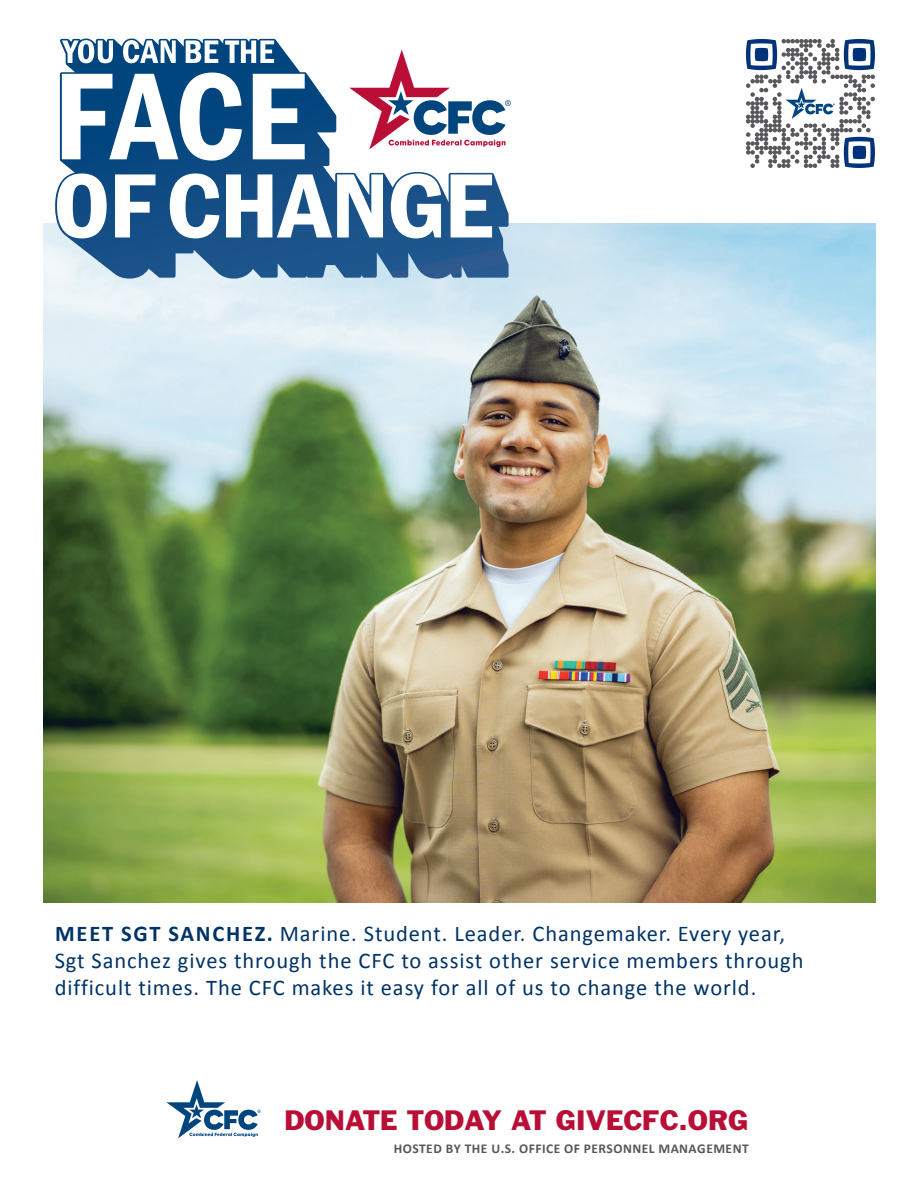
<style>
.page{position:relative;width:918px;height:1188px;background:#fff}
.page>*{position:absolute;margin:0;border:0;box-sizing:border-box;transform-origin:0 0}
.t1{font:25.95px "Franklin Gothic Std";color:#b90f36}
.t2{font:22.5px/27px "Calibri";letter-spacing:.04em;color:#036}
.t3{font:700 13.5px "Calibri";letter-spacing:.035em;color:#57585a}
.s1{font-weight:700}
</style>
<div class="page">
<img style="left:44px;top:223px;width:832px;height:680px">
<svg style="left:62px;top:73px;width:180px;height:88px"></svg>
<svg style="left:271px;top:74px;width:34px;height:85px"></svg>
<svg style="left:57px;top:174px;width:50px;height:64px"></svg>
<svg style="left:115px;top:174px;width:41px;height:63px"></svg>
<svg style="left:170px;top:174px;width:49px;height:64px"></svg>
<svg style="left:226px;top:174px;width:157px;height:63px"></svg>
<svg style="left:391px;top:174px;width:50px;height:64px"></svg>
<svg style="left:451px;top:174px;width:41px;height:63px"></svg>
<svg style="left:62px;top:39px;width:114px;height:24px"></svg>
<svg style="left:186px;top:40px;width:32px;height:23px"></svg>
<svg style="left:225px;top:40px;width:49px;height:23px"></svg>
<svg style="left:349px;top:50px;width:162px;height:99px"></svg>
<img style="left:746px;top:39px;width:129px;height:129px">
<svg style="left:166px;top:1080px;width:95px;height:58px"></svg>
<h1 class="t2" style="left:55px;top:919px;width:732px"><span class="s1">MEET SGT SANCHEZ.</span> Marine. Student. Leader. Changemaker. Every year,</h1>
<p class="t2" style="left:55px;top:946px;width:750px">Sgt Sanchez gives through the CFC to assist other service members through difficult times. The CFC makes it easy for all of us to change the world.</p>
<p class="t1" style="left:284px;top:1104px;width:466px">DONATE TODAY AT GIVECFC.ORG</p>
<p class="t3" style="left:394px;top:1139px;width:356px">HOSTED BY THE U.S. OFFICE OF PERSONNEL MANAGEMENT</p>
</div>
